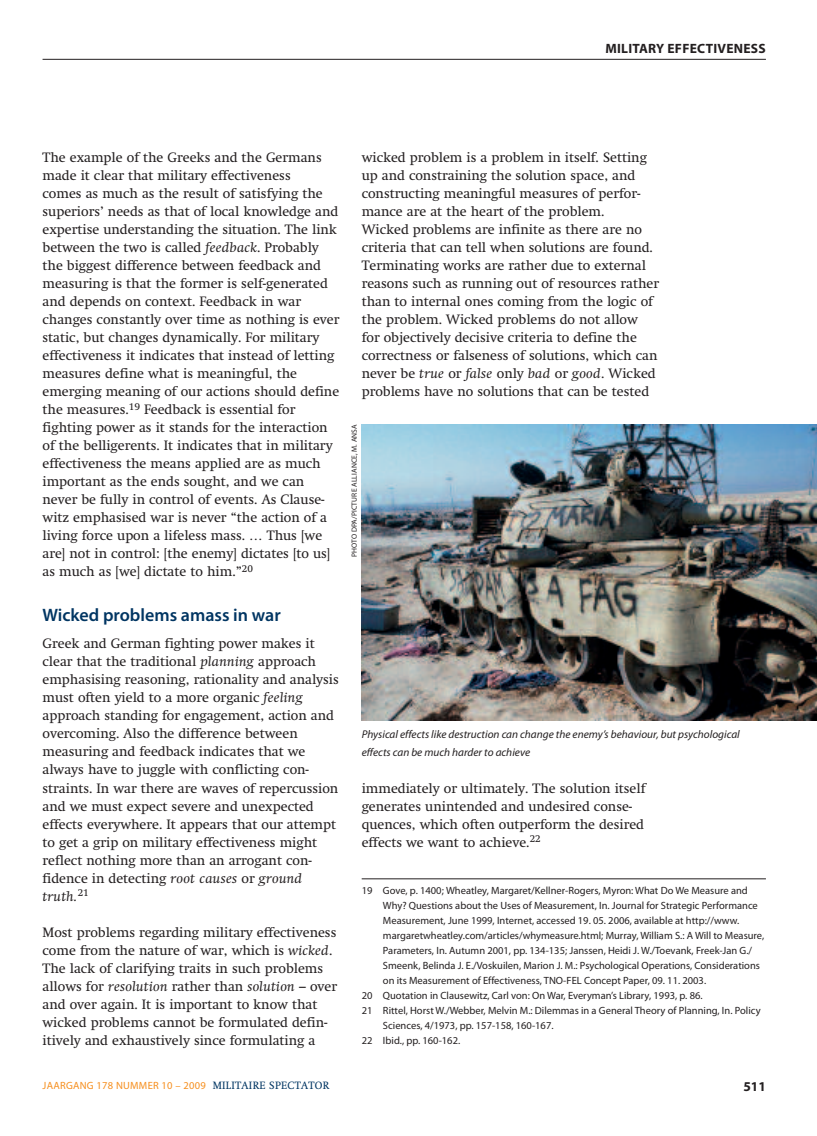
<style>
.page{position:relative;width:817px;height:1136px;background:#fff}
.page>*{position:absolute;margin:0;border:0;box-sizing:border-box;transform-origin:0 0}
.t1{font:600 18px "Myriad Pro";color:#003562}
.t2{font:13.5px/18px "Swift";color:#231f20}
.t3{font:700 13.5px "Myriad Pro";letter-spacing:.02em;color:#231f20}
.t4{font:italic 11.25px/18px "Myriad Pro";color:#231f20}
.t5{font:10.5px "Myriad Pro";color:#231f20}
.t6{font:10.5px "Myriad Pro";letter-spacing:.025em;color:#f68f1e}
.t7{font:7.5px "Myriad Pro";letter-spacing:.02em;color:#231f20}
.s1{font-style:italic}
.s2{font-family:"Swift";color:#003562}
</style>
<div class="page">
<hr style="left:43px;top:59px;width:722px;height:1px;background:#231f20">
<hr style="left:361px;top:878px;width:404px;height:1px;background:#231f20">
<img style="left:361px;top:424px;width:455px;height:296px">
<p class="t3" style="left:605px;top:43px;width:162px">MILITARY EFFECTIVENESS</p>
<p class="t2" style="left:43px;top:150px;width:298px">The example of the Greeks and the Germans made it clear that military effectiveness<br>comes as much as the result of satisfying the superiors’ needs as that of local knowledge and expertise understanding the situation. The link between the two is called <span class="s1">feedback</span>. Probably the biggest difference between feedback and measuring is that the former is self-generated and depends on context. Feedback in war changes constantly over time as nothing is ever static, but changes dynamically. For military effectiveness it indicates that instead of letting measures define what is meaningful, the emerging meaning of our actions should define the measures.<sup>19</sup> Feedback is essential for fighting power as it stands for the interaction of the belligerents. It indicates that in military effectiveness the means applied are as much important as the ends sought, and we can never be fully in control of events. As Clause&shy;witz emphasised war is never “the action of a living force upon a lifeless mass. … Thus [we are] not in control: [the enemy] dictates [to us] as much as [we] dictate to him.”<sup>20</sup></p>
<h1 class="t1" style="left:43px;top:608px;width:240px">Wicked problems amass in war</h1>
<p class="t2" style="left:43px;top:636px;width:298px">Greek and German fighting power makes it clear that the traditional <span class="s1">planning</span> approach emphasising reasoning, rationality and analysis must often yield to a more organic <span class="s1">feeling </span>approach standing for engagement, action and overcoming. Also the difference between measuring and feedback indicates that we always have to juggle with conflicting con&shy;straints. In war there are waves of repercussion and we must expect severe and unexpected effects everywhere. It appears that our attempt to get a grip on military effectiveness might reflect nothing more than an arrogant con&shy;fidence in detecting <span class="s1">root causes</span> or <span class="s1">ground truth.</span><sup>21</sup></p>
<p class="t2" style="left:43px;top:924px;width:296px">Most problems regarding military effectiveness come from the nature of war, which is <span class="s1">wicked</span>.<br>The lack of clarifying traits in such problems allows for <span class="s1">resolution</span> rather than <span class="s1">solution</span> – over and over again. It is important to know that wicked problems cannot be formulated defin&shy;itively and exhaustively since formulating a</p>
<p class="t2" style="left:361px;top:150px;width:299px">wicked problem is a problem in itself. Setting up and constraining the solution space, and constructing meaningful measures of perfor&shy;mance are at the heart of the problem.<br>Wicked problems are infinite as there are no criteria that can tell when solutions are found.<br>Terminating works are rather due to external reasons such as running out of resources rather than to internal ones coming from the logic of the problem. Wicked problems do not allow for objectively decisive criteria to define the correctness or falseness of solutions, which can never be <span class="s1">true</span> or <span class="s1">false</span> only <span class="s1">bad</span> or <span class="s1">good</span>. Wicked problems have no solutions that can be tested</p>
<p class="t7" style="left:351px;top:557px;width:135px;rotate:-90deg">PHOTO DPA/PICTURE ALLIANCE, M. ANSA</p>
<p class="t4" style="left:361px;top:726px;width:379px">Physical effects like destruction can change the enemy’s behaviour, but psychological effects can be much harder to achieve</p>
<p class="t2" style="left:361px;top:780px;width:285px">immediately or ultimately. The solution itself generates unintended and undesired conse&shy;quences, which often outperform the desired effects we want to achieve.<sup>22</sup></p>
<p class="t5" style="left:361px;top:886px;width:387px">19 Gove, p. 1400; Wheatley, Margaret/Kellner-Rogers, Myron: What Do We Measure and</p>
<p class="t5" style="left:383px;top:901px;width:376px">Why? Questions about the Uses of Measurement, In. Journal for Strategic Performance</p>
<p class="t5" style="left:383px;top:916px;width:358px">Measurement, June 1999, Internet, accessed 19. 05. 2006, available at http://www.</p>
<p class="t5" style="left:383px;top:931px;width:383px">margaretwheatley.com/articles/whymeasure.html; Murray, William S.: A Will to Measure,</p>
<p class="t5" style="left:383px;top:946px;width:370px">Parameters, In. Autumn 2001, pp. 134-135; Janssen, Heidi J. W./Toevank, Freek-Jan G./</p>
<p class="t5" style="left:383px;top:961px;width:378px">Smeenk, Belinda J. E./Voskuilen, Marion J. M.: Psychological Operations, Considerations</p>
<p class="t5" style="left:383px;top:976px;width:325px">on its Measurement of Effectiveness, TNO-FEL Concept Paper, 09. 11. 2003.</p>
<p class="t5" style="left:361px;top:991px;width:342px">20 Quotation in Clausewitz, Carl von: On War, Everyman’s Library, 1993, p. 86.</p>
<p class="t5" style="left:361px;top:1006px;width:400px">21 Rittel, Horst W./Webber, Melvin M.: Dilemmas in a General Theory of Planning, In. Policy</p>
<p class="t5" style="left:383px;top:1021px;width:172px">Sciences, 4/1973, pp. 157-158, 160-167.</p>
<p class="t5" style="left:361px;top:1036px;width:100px">22 Ibid., pp. 160-162.</p>
<p class="t6" style="left:43px;top:1080px;width:288px">JAARGANG 178 NUMMER 10 – 2009 <span class="s2">MILITAIRE SPECTATOR</span></p>
<p class="t3" style="left:743px;top:1081px;width:24px">511</p>
</div>
